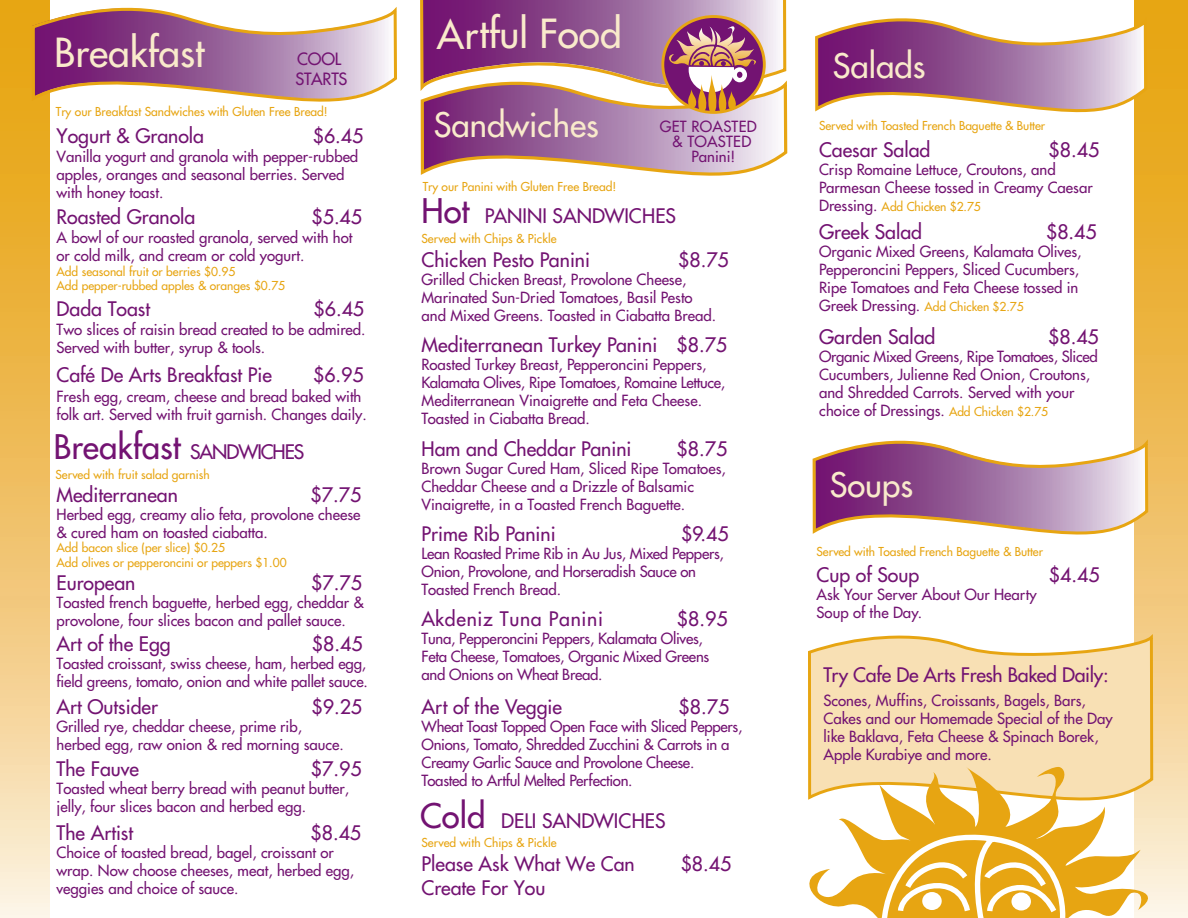
<style>
.page{position:relative;width:1188px;height:918px;background:#fff}
.page>*{position:absolute;margin:0;border:0;box-sizing:border-box;transform-origin:0 0}
.t1{font:39px "Futura";letter-spacing:-.005em;color:#f9eacb}
.t2{font:33px "Futura";color:#f9eacb}
.t3{font:19.5px "Futura";color:#731372}
.t4{font:19.5px "Futura";letter-spacing:-.055em;color:#731372}
.t5{font:19.5px "Futura";letter-spacing:.035em;color:#731372}
.t6{font:16.5px/19.8px "Futura";letter-spacing:-.015em;color:#731372}
.t7{font:15px/18px "Futura";color:#731372}
.t8{font:15px/18px "Futura";letter-spacing:-.02em;color:#731372}
.t9{font:12px/14.4px "Futura";color:#e7a512}
.s1{font-size:33px}
.s2{font-size:15px;color:#731372}
.s3{font-size:12px;color:#e7a512}
</style>
<div class="page">
<svg style="left:1135px;top:0;width:53px;height:918px;background:#eebc56"></svg>
<svg style="left:812px;top:431px;width:339px;height:109px"></svg>
<svg style="left:0;top:0;width:49px;height:918px;background:#f0c368"></svg>
<svg style="left:808px;top:626px;width:348px;height:137px;background:#f8e1b7"></svg>
<svg style="left:815px;top:8px;width:335px;height:109px"></svg>
<svg style="left:30px;top:0;width:367px;height:107px"></svg>
<svg style="left:420px;top:0;width:368px;height:176px"></svg>
<svg style="left:808px;top:763px;width:362px;height:155px"></svg>
<svg style="left:876px;top:828px;width:208px;height:90px"></svg>
<h1 class="t1" style="left:54px;top:28px;width:152px">Breakfast</h1>
<p class="t6" style="left:295px;top:49px;width:54px">COOL<br>STARTS</p>
<p class="t9" style="left:56px;top:105px;width:273px">Try our Breakfast Sandwiches with Gluten Free Bread!</p>
<h3 class="t3" style="left:57px;top:123px;width:149px">Yogurt &amp; Granola</h3>
<h3 class="t3" style="left:313px;top:123px;width:52px">$6.45</h3>
<p class="t7" style="left:57px;top:148px;width:303px">Vanilla yogurt and granola with pepper-rubbed apples, oranges and seasonal berries. Served with honey toast.</p>
<h3 class="t3" style="left:57px;top:204px;width:140px">Roasted Granola</h3>
<h3 class="t3" style="left:311px;top:204px;width:52px">$5.45</h3>
<p class="t7" style="left:57px;top:229px;width:297px">A bowl of our roasted granola, served with hot or cold milk, and cream or cold yogurt.</p>
<p class="t9" style="left:57px;top:264px;width:230px">Add seasonal fruit or berries $0.95<br>Add pepper-rubbed apples &amp; oranges $0.75</p>
<h3 class="t3" style="left:57px;top:296px;width:95px">Dada Toast</h3>
<h3 class="t3" style="left:314px;top:296px;width:52px">$6.45</h3>
<p class="t7" style="left:57px;top:321px;width:311px">Two slices of raisin bread created to be admired.<br>Served with butter, syrup &amp; tools.</p>
<h3 class="t3" style="left:57px;top:363px;width:217px">Café De Arts Breakfast Pie</h3>
<h3 class="t3" style="left:313px;top:363px;width:52px">$6.95</h3>
<p class="t7" style="left:57px;top:387px;width:312px">Fresh egg, cream, cheese and bread baked with folk art. Served with fruit garnish. Changes daily.</p>
<h3 class="t4" style="left:54px;top:440px;width:252px"><span class="s1">Breakfast</span> SANDWICHES</h3>
<p class="t9" style="left:55px;top:467px;width:156px">Served with fruit salad garnish</p>
<h3 class="t3" style="left:57px;top:482px;width:123px">Mediterranean</h3>
<h3 class="t3" style="left:311px;top:482px;width:52px">$7.75</h3>
<p class="t7" style="left:57px;top:505px;width:305px">Herbed egg, creamy alio feta, provolone cheese &amp; cured ham on toasted ciabatta.</p>
<p class="t9" style="left:57px;top:541px;width:232px">Add bacon slice (per slice) $0.25<br>Add olives or pepperoncini or peppers $1.00</p>
<h3 class="t3" style="left:57px;top:571px;width:80px">European</h3>
<h3 class="t3" style="left:311px;top:571px;width:52px">$7.75</h3>
<p class="t7" style="left:57px;top:594px;width:309px">Toasted french baguette, herbed egg, cheddar &amp; provolone, four slices bacon and pallet sauce.</p>
<h3 class="t3" style="left:57px;top:631px;width:116px">Art of the Egg</h3>
<h3 class="t3" style="left:312px;top:631px;width:52px">$8.45</h3>
<p class="t7" style="left:57px;top:654px;width:313px">Toasted croissant, swiss cheese, ham, herbed egg, field greens, tomato, onion and white pallet sauce.</p>
<h3 class="t3" style="left:57px;top:694px;width:103px">Art Outsider</h3>
<h3 class="t3" style="left:311px;top:694px;width:52px">$9.25</h3>
<p class="t7" style="left:57px;top:717px;width:289px">Grilled rye, cheddar cheese, prime rib, herbed egg, raw onion &amp; red morning sauce.</p>
<h3 class="t3" style="left:57px;top:756px;width:84px">The Fauve</h3>
<h3 class="t3" style="left:311px;top:756px;width:52px">$7.95</h3>
<p class="t7" style="left:57px;top:779px;width:294px">Toasted wheat berry bread with peanut butter, jelly, four slices bacon and herbed egg.</p>
<h3 class="t3" style="left:57px;top:820px;width:78px">The Artist</h3>
<h3 class="t3" style="left:311px;top:820px;width:52px">$8.45</h3>
<p class="t7" style="left:57px;top:843px;width:299px">Choice of toasted bread, bagel, croissant or wrap. Now choose cheeses, meat, herbed egg, veggies and choice of sauce.</p>
<h1 class="t1" style="left:437px;top:10px;width:186px">Artful Food</h1>
<h2 class="t2" style="left:434px;top:104px;width:167px">Sandwiches</h2>
<p class="t9" style="left:423px;top:179px;width:195px">Try our Panini with Gluten Free Bread!</p>
<p class="t7" style="left:660px;top:118px;width:98px">GET ROASTED</p>
<p class="t7" style="left:672px;top:133px;width:81px">&amp; TOASTED</p>
<p class="t7" style="left:692px;top:148px;width:45px">Panini!</p>
<h3 class="t3" style="left:422px;top:204px;width:256px"><span class="s1">Hot</span> PANINI SANDWICHES</h3>
<p class="t9" style="left:422px;top:231px;width:137px">Served with Chips &amp; Pickle</p>
<h3 class="t3" style="left:422px;top:247px;width:170px">Chicken Pesto Panini</h3>
<h3 class="t3" style="left:678px;top:247px;width:52px">$8.75</h3>
<p class="t7" style="left:422px;top:270px;width:296px">Grilled Chicken Breast, Provolone Cheese,<br>Marinated Sun-Dried Tomatoes, Basil Pesto and Mixed Greens. Toasted in Ciabatta Bread.</p>
<h3 class="t3" style="left:422px;top:333px;width:307px">Mediterranean Turkey Panini $8.75</h3>
<p class="t7" style="left:422px;top:356px;width:305px">Roasted Turkey Breast, Pepperoncini Peppers, Kalamata Olives, Ripe Tomatoes, Romaine Lettuce, Mediterranean Vinaigrette and Feta Cheese.<br>Toasted in Ciabatta Bread.</p>
<h3 class="t3" style="left:422px;top:436px;width:211px">Ham and Cheddar Panini</h3>
<h3 class="t3" style="left:677px;top:436px;width:52px">$8.75</h3>
<p class="t7" style="left:422px;top:459px;width:306px">Brown Sugar Cured Ham, Sliced Ripe Tomatoes,<br>Cheddar Cheese and a Drizzle of Balsamic<br>Vinaigrette, in a Toasted French Baguette.</p>
<h3 class="t3" style="left:422px;top:522px;width:136px">Prime Rib Panini</h3>
<h3 class="t3" style="left:681px;top:522px;width:49px">$9.45</h3>
<p class="t8" style="left:422px;top:545px;width:304px">Lean Roasted Prime Rib in Au Jus, Mixed Peppers,<br>Onion, Provolone, and Horseradish Sauce on<br>Toasted French Bread.</p>
<h3 class="t5" style="left:422px;top:607px;width:183px">Akdeniz Tuna Panini</h3>
<h3 class="t3" style="left:677px;top:607px;width:52px">$8.95</h3>
<p class="t8" style="left:422px;top:630px;width:289px">Tuna, Pepperoncini Peppers, Kalamata Olives,<br>Feta Cheese, Tomatoes, Organic Mixed Greens and Onions on Wheat Bread.</p>
<h3 class="t3" style="left:422px;top:695px;width:142px">Art of the Veggie</h3>
<h3 class="t3" style="left:679px;top:695px;width:52px">$8.75</h3>
<p class="t8" style="left:422px;top:718px;width:322px">Wheat Toast Topped Open Face with Sliced Peppers, Onions, Tomato, Shredded Zucchini &amp; Carrots in a Creamy Garlic Sauce and Provolone Cheese.<br>Toasted to Artful Melted Perfection.</p>
<h3 class="t3" style="left:420px;top:808px;width:247px"><span class="s1">Cold</span> DELI SANDWICHES</h3>
<p class="t9" style="left:422px;top:836px;width:137px">Served with Chips &amp; Pickle</p>
<h3 class="t3" style="left:422px;top:852px;width:215px">Please Ask What We Can</h3>
<h3 class="t3" style="left:681px;top:852px;width:52px">$8.45</h3>
<h3 class="t3" style="left:422px;top:875px;width:125px">Create For You</h3>
<h2 class="t2" style="left:833px;top:46px;width:94px">Salads</h2>
<p class="t9" style="left:819px;top:118px;width:228px">Served with Toasted French Baguette &amp; Butter</p>
<h3 class="t3" style="left:819px;top:137px;width:113px">Caesar Salad</h3>
<h3 class="t3" style="left:1049px;top:137px;width:52px">$8.45</h3>
<p class="t7" style="left:819px;top:160px;width:275px">Crisp Romaine Lettuce, Croutons, and<br>Parmesan Cheese tossed in Creamy Caesar</p>
<p class="t9" style="left:819px;top:199px;width:163px"><span class="s2">Dressing.</span> Add Chicken $2.75</p>
<h3 class="t3" style="left:819px;top:220px;width:105px">Greek Salad</h3>
<h3 class="t3" style="left:1046px;top:220px;width:52px">$8.45</h3>
<p class="t7" style="left:819px;top:243px;width:264px">Organic Mixed Greens, Kalamata Olives,<br>Pepperoncini Peppers, Sliced Cucumbers,<br>Ripe Tomatoes and Feta Cheese tossed in</p>
<p class="t9" style="left:819px;top:300px;width:206px"><span class="s2">Greek Dressing.</span> Add Chicken $2.75</p>
<h3 class="t3" style="left:819px;top:325px;width:118px">Garden Salad</h3>
<h3 class="t3" style="left:1048px;top:325px;width:52px">$8.45</h3>
<p class="t7" style="left:819px;top:348px;width:280px">Organic Mixed Greens, Ripe Tomatoes, Sliced Cucumbers, Julienne Red Onion, Croutons, and Shredded Carrots. Served with your choice of Dressings. <span class="s3">Add Chicken $2.75</span></p>
<h2 class="t2" style="left:830px;top:464px;width:85px">Soups</h2>
<p class="t9" style="left:817px;top:545px;width:228px">Served with Toasted French Baguette &amp; Butter</p>
<h3 class="t3" style="left:817px;top:562px;width:104px">Cup of Soup</h3>
<h3 class="t3" style="left:1049px;top:562px;width:52px">$4.45</h3>
<p class="t7" style="left:817px;top:585px;width:222px">Ask Your Server About Our Hearty<br>Soup of the Day.</p>
<h3 class="t3" style="left:824px;top:662px;width:287px">Try Cafe De Arts Fresh Baked Daily:</h3>
<p class="t7" style="left:824px;top:691px;width:291px">Scones, Muffins, Croissants, Bagels, Bars, Cakes and our Homemade Special of the Day like Baklava, Feta Cheese &amp; Spinach Borek, Apple Kurabiye and more.</p>
</div>
